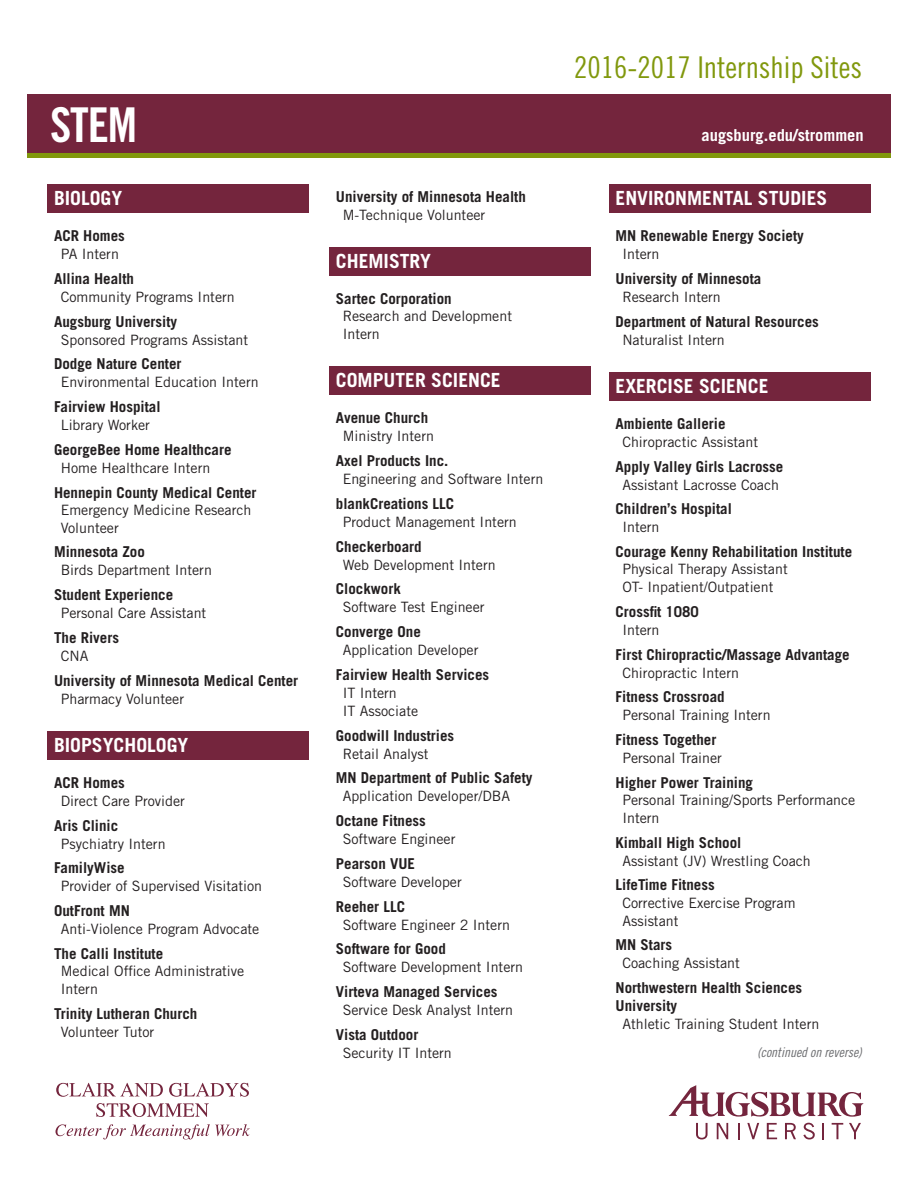
<style>
.page{position:relative;width:918px;height:1188px;background:#fff}
.page>*{position:absolute;margin:0;border:0;box-sizing:border-box;transform-origin:0 0}
.t1{font:48px "Trade Gothic LT Std Bd Cn 20";color:#fff}
.t2{font:30px "Trade Gothic LT Std Cn 18";color:#81980d}
.t3{font:700 19.5px "Trade Gothic LT Std";color:#fff}
.t4{font:700 16.5px "Trade Gothic LT Std";color:#fff}
.t5{font:700 15px/18px "Trade Gothic LT Std";color:#231f20}
.t6{font:14.25px/18px "Trade Gothic LT Std";color:#231f20}
.t7{font:13.5px "Trade Gothic LT Std Cn 18 Obl";color:#6c6d70}
</style>
<div class="page">
<div style="left:27px;top:94px;width:864px;height:59px;background:#74253d"></div>
<div style="left:47px;top:184px;width:262px;height:29px;background:#74253d"></div>
<div style="left:47px;top:731px;width:262px;height:29px;background:#74253d"></div>
<div style="left:329px;top:247px;width:262px;height:29px;background:#74253d"></div>
<div style="left:329px;top:366px;width:262px;height:29px;background:#74253d"></div>
<div style="left:609px;top:184px;width:262px;height:29px;background:#74253d"></div>
<div style="left:609px;top:372px;width:262px;height:29px;background:#74253d"></div>
<hr style="left:27px;top:154px;width:864px;height:4px;background:#81980d">
<svg style="left:696px;top:1123px;width:12px;height:16px"></svg>
<svg style="left:717px;top:1123px;width:11px;height:16px"></svg>
<svg style="left:738px;top:1123px;width:2px;height:16px"></svg>
<svg style="left:747px;top:1123px;width:12px;height:16px"></svg>
<svg style="left:767px;top:1123px;width:10px;height:16px"></svg>
<svg style="left:785px;top:1123px;width:11px;height:16px"></svg>
<svg style="left:803px;top:1123px;width:12px;height:16px"></svg>
<svg style="left:822px;top:1123px;width:2px;height:16px"></svg>
<svg style="left:832px;top:1123px;width:11px;height:16px"></svg>
<svg style="left:849px;top:1123px;width:12px;height:16px"></svg>
<svg style="left:669px;top:1085px;width:194px;height:32px"></svg>
<svg style="left:56px;top:1083px;width:107px;height:14px"></svg>
<svg style="left:169px;top:1083px;width:80px;height:14px"></svg>
<svg style="left:96px;top:1103px;width:113px;height:14px"></svg>
<svg style="left:55px;top:1124px;width:195px;height:15px"></svg>
<p class="t1" style="left:50px;top:95px;width:89px">STEM</p>
<p class="t3" style="left:54px;top:186px;width:70px">BIOLOGY</p>
<p class="t5" style="left:54px;top:227px;width:72px">ACR Homes</p>
<p class="t6" style="left:61px;top:245px;width:60px">PA Intern</p>
<p class="t5" style="left:54px;top:269px;width:82px">Allina Health</p>
<p class="t6" style="left:61px;top:288px;width:176px">Community Programs Intern</p>
<p class="t5" style="left:54px;top:312px;width:125px">Augsburg University</p>
<p class="t6" style="left:61px;top:330px;width:189px">Sponsored Programs Assistant</p>
<p class="t5" style="left:54px;top:355px;width:129px">Dodge Nature Center</p>
<p class="t6" style="left:61px;top:373px;width:199px">Environmental Education Intern</p>
<p class="t5" style="left:54px;top:398px;width:108px">Fairview Hospital</p>
<p class="t6" style="left:61px;top:416px;width:91px">Library Worker</p>
<p class="t5" style="left:54px;top:440px;width:179px">GeorgeBee Home Healthcare</p>
<p class="t6" style="left:61px;top:459px;width:151px">Home Healthcare Intern</p>
<p class="t5" style="left:54px;top:483px;width:204px">Hennepin County Medical Center</p>
<p class="t6" style="left:61px;top:500px;width:192px">Emergency Medicine Research<br>Volunteer</p>
<p class="t5" style="left:54px;top:543px;width:92px">Minnesota Zoo</p>
<p class="t6" style="left:61px;top:561px;width:153px">Birds Department Intern</p>
<p class="t5" style="left:54px;top:586px;width:121px">Student Experience</p>
<p class="t6" style="left:61px;top:604px;width:147px">Personal Care Assistant</p>
<p class="t5" style="left:54px;top:628px;width:66px">The Rivers</p>
<p class="t6" style="left:61px;top:647px;width:29px">CNA</p>
<p class="t5" style="left:54px;top:671px;width:246px">University of Minnesota Medical Center</p>
<p class="t6" style="left:61px;top:689px;width:125px">Pharmacy Volunteer</p>
<p class="t3" style="left:54px;top:733px;width:136px">BIOPSYCHOLOGY</p>
<p class="t5" style="left:54px;top:773px;width:72px">ACR Homes</p>
<p class="t6" style="left:61px;top:792px;width:126px">Direct Care Provider</p>
<p class="t5" style="left:54px;top:816px;width:66px">Aris Clinic</p>
<p class="t6" style="left:61px;top:834px;width:106px">Psychiatry Intern</p>
<p class="t5" style="left:54px;top:859px;width:72px">FamilyWise</p>
<p class="t6" style="left:61px;top:877px;width:203px">Provider of Supervised Visitation</p>
<p class="t5" style="left:54px;top:902px;width:77px">OutFront MN</p>
<p class="t6" style="left:61px;top:920px;width:200px">Anti-Violence Program Advocate</p>
<p class="t5" style="left:54px;top:944px;width:111px">The Calli Institute</p>
<p class="t6" style="left:61px;top:962px;width:185px">Medical Office Administrative<br>Intern</p>
<p class="t5" style="left:54px;top:1004px;width:145px">Trinity Lutheran Church</p>
<p class="t6" style="left:61px;top:1022px;width:95px">Volunteer Tutor</p>
<p class="t5" style="left:336px;top:187px;width:192px">University of Minnesota Health</p>
<p class="t6" style="left:343px;top:206px;width:144px">M-Technique Volunteer</p>
<p class="t3" style="left:336px;top:249px;width:97px">CHEMISTRY</p>
<p class="t5" style="left:336px;top:289px;width:117px">Sartec Corporation</p>
<p class="t6" style="left:343px;top:307px;width:171px">Research and Development<br>Intern</p>
<p class="t3" style="left:336px;top:368px;width:166px">COMPUTER SCIENCE</p>
<p class="t5" style="left:336px;top:409px;width:94px">Avenue Church</p>
<p class="t6" style="left:343px;top:427px;width:93px">Ministry Intern</p>
<p class="t5" style="left:336px;top:451px;width:114px">Axel Products Inc.</p>
<p class="t6" style="left:343px;top:470px;width:202px">Engineering and Software Intern</p>
<p class="t5" style="left:336px;top:494px;width:120px">blankCreations LLC</p>
<p class="t6" style="left:343px;top:513px;width:176px">Product Management Intern</p>
<p class="t5" style="left:336px;top:537px;width:87px">Checkerboard</p>
<p class="t6" style="left:343px;top:555px;width:155px">Web Development Intern</p>
<p class="t5" style="left:336px;top:580px;width:67px">Clockwork</p>
<p class="t6" style="left:343px;top:598px;width:143px">Software Test Engineer</p>
<p class="t5" style="left:336px;top:622px;width:87px">Converge One</p>
<p class="t6" style="left:343px;top:641px;width:137px">Application Developer</p>
<p class="t5" style="left:336px;top:665px;width:155px">Fairview Health Services</p>
<p class="t6" style="left:343px;top:684px;width:56px">IT Intern</p>
<p class="t6" style="left:343px;top:702px;width:77px">IT Associate</p>
<p class="t5" style="left:336px;top:726px;width:120px">Goodwill Industries</p>
<p class="t6" style="left:343px;top:744px;width:87px">Retail Analyst</p>
<p class="t5" style="left:336px;top:769px;width:198px">MN Department of Public Safety</p>
<p class="t6" style="left:343px;top:787px;width:169px">Application Developer/DBA</p>
<p class="t5" style="left:336px;top:811px;width:92px">Octane Fitness</p>
<p class="t6" style="left:343px;top:830px;width:114px">Software Engineer</p>
<p class="t5" style="left:336px;top:854px;width:81px">Pearson VUE</p>
<p class="t6" style="left:343px;top:873px;width:121px">Software Developer</p>
<p class="t5" style="left:336px;top:897px;width:71px">Reeher LLC</p>
<p class="t6" style="left:343px;top:915px;width:169px">Software Engineer 2 Intern</p>
<p class="t5" style="left:336px;top:940px;width:112px">Software for Good</p>
<p class="t6" style="left:343px;top:958px;width:182px">Software Development Intern</p>
<p class="t5" style="left:336px;top:982px;width:163px">Virteva Managed Services</p>
<p class="t6" style="left:343px;top:1001px;width:172px">Service Desk Analyst Intern</p>
<p class="t5" style="left:336px;top:1025px;width:84px">Vista Outdoor</p>
<p class="t6" style="left:343px;top:1044px;width:111px">Security IT Intern</p>
<p class="t2" style="left:574px;top:49px;width:290px">2016-2017 Internship Sites</p>
<p class="t4" style="left:702px;top:125px;width:164px">augsburg.edu/strommen</p>
<p class="t3" style="left:616px;top:186px;width:213px">ENVIRONMENTAL STUDIES</p>
<p class="t5" style="left:616px;top:227px;width:190px">MN Renewable Energy Society</p>
<p class="t6" style="left:622px;top:245px;width:39px">Intern</p>
<p class="t5" style="left:616px;top:269px;width:147px">University of Minnesota</p>
<p class="t6" style="left:622px;top:288px;width:100px">Research Intern</p>
<p class="t5" style="left:616px;top:312px;width:205px">Department of Natural Resources</p>
<p class="t6" style="left:622px;top:330px;width:104px">Naturalist Intern</p>
<p class="t3" style="left:616px;top:374px;width:154px">EXERCISE SCIENCE</p>
<p class="t5" style="left:616px;top:414px;width:112px">Ambiente Gallerie</p>
<p class="t6" style="left:622px;top:433px;width:137px">Chiropractic Assistant</p>
<p class="t5" style="left:616px;top:457px;width:169px">Apply Valley Girls Lacrosse</p>
<p class="t6" style="left:622px;top:475px;width:158px">Assistant Lacrosse Coach</p>
<p class="t5" style="left:616px;top:500px;width:118px">Children’s Hospital</p>
<p class="t6" style="left:622px;top:518px;width:39px">Intern</p>
<p class="t5" style="left:616px;top:542px;width:238px">Courage Kenny Rehabilitation Institute</p>
<p class="t6" style="left:622px;top:560px;width:167px">Physical Therapy Assistant</p>
<p class="t6" style="left:622px;top:578px;width:153px">OT- Inpatient/Outpatient</p>
<p class="t5" style="left:616px;top:602px;width:85px">Crossfit 1080</p>
<p class="t6" style="left:622px;top:621px;width:39px">Intern</p>
<p class="t5" style="left:616px;top:645px;width:236px">First Chiropractic/Massage Advantage</p>
<p class="t6" style="left:622px;top:663px;width:118px">Chiropractic Intern</p>
<p class="t5" style="left:616px;top:688px;width:111px">Fitness Crossroad</p>
<p class="t6" style="left:622px;top:706px;width:150px">Personal Training Intern</p>
<p class="t5" style="left:616px;top:731px;width:102px">Fitness Together</p>
<p class="t6" style="left:622px;top:749px;width:101px">Personal Trainer</p>
<p class="t5" style="left:616px;top:773px;width:139px">Higher Power Training</p>
<p class="t6" style="left:622px;top:791px;width:235px">Personal Training/Sports Performance<br>Intern</p>
<p class="t5" style="left:616px;top:833px;width:127px">Kimball High School</p>
<p class="t6" style="left:622px;top:851px;width:190px">Assistant (JV) Wrestling Coach</p>
<p class="t5" style="left:616px;top:876px;width:101px">LifeTime Fitness</p>
<p class="t6" style="left:622px;top:893px;width:175px">Corrective Exercise Program<br>Assistant</p>
<p class="t5" style="left:616px;top:936px;width:58px">MN Stars</p>
<p class="t6" style="left:622px;top:954px;width:119px">Coaching Assistant</p>
<p class="t5" style="left:616px;top:978px;width:188px">Northwestern Health Sciences<br>University</p>
<p class="t6" style="left:622px;top:1015px;width:199px">Athletic Training Student Intern</p>
<p class="t7" style="left:757px;top:1044px;width:106px">(continued on reverse)</p>
</div>
